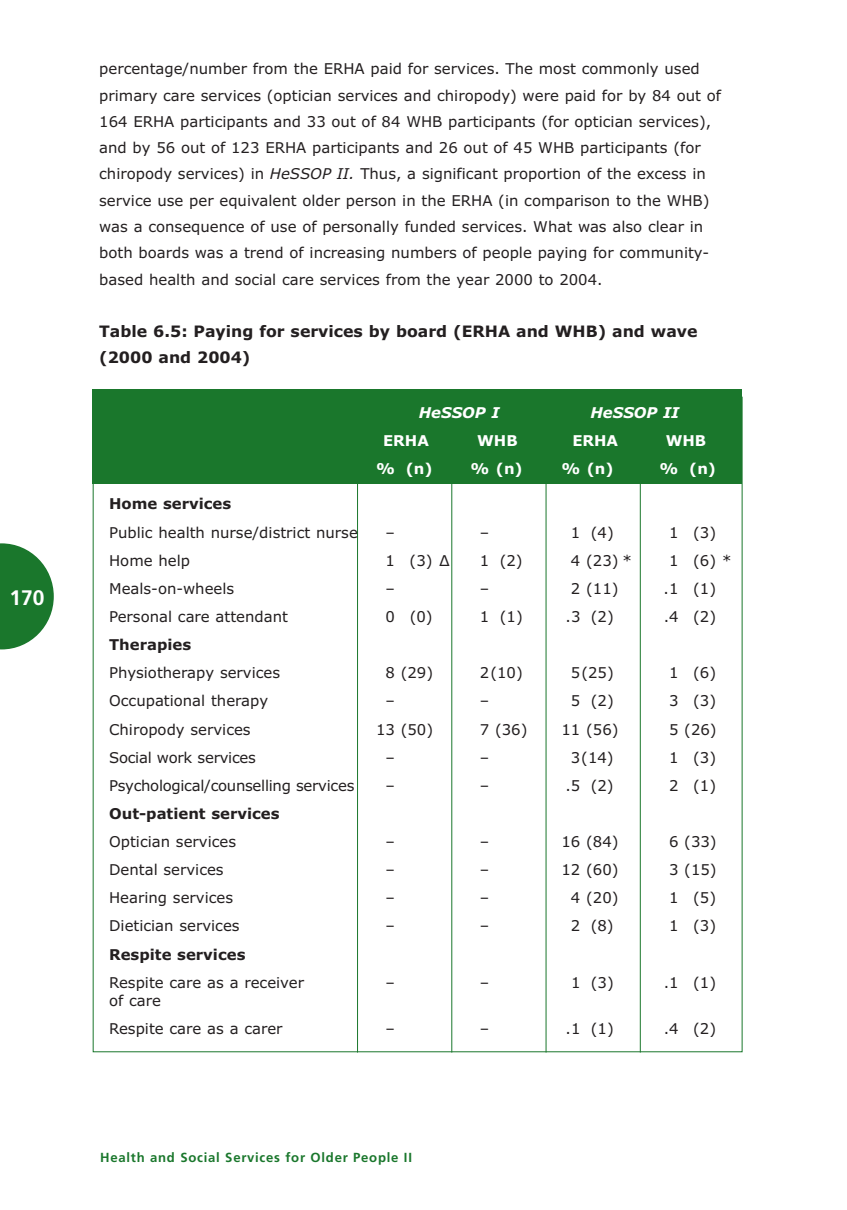
<style>
.page{position:relative;width:847px;height:1210px;background:#fff}
.page>*{position:absolute;margin:0;border:0;box-sizing:border-box;transform-origin:0 0}
.t1{font:700 21px "Frutiger";color:#fff}
.t2{font:700 15.75px/26.2px "Verdana";color:#231f20}
.t3{font:14.88px/26.2px "Verdana";color:#231f20}
.t4{font:700 14.88px "Verdana";color:#231f20}
.t5{font:14.88px "Verdana";letter-spacing:-.02em;color:#231f20}
.t6{font:700 14.88px "Verdana";color:#fff}
.t7{font:italic 700 14.88px "Verdana";color:#fff}
.t8{font:700 13.12px "Frutiger";letter-spacing:.055em;color:#1a772c}
.s1{font-style:italic}
</style>
<div class="page">
<div style="left:93px;top:389px;width:649px;height:95px;background:#1a772c"></div>
<hr style="left:357px;top:476px;width:1px;height:576px;background:#1a772c">
<hr style="left:451px;top:476px;width:1px;height:576px;background:#1a772c">
<hr style="left:546px;top:476px;width:1px;height:576px;background:#1a772c">
<hr style="left:640px;top:476px;width:1px;height:576px;background:#1a772c">
<svg style="left:0;top:543px;width:54px;height:106px"></svg>
<h1 class="t1" style="left:9px;top:589px;width:37px">170</h1>
<p class="t3" style="left:99px;top:57px;width:623px">percentage/number from the ERHA paid for services. The most commonly used primary care services (optician services and chiropody) were paid for by 84 out of 164 ERHA participants and 33 out of 84 WHB participants (for optician services), and by 56 out of 123 ERHA participants and 26 out of 45 WHB participants (for chiropody services) in <span class="s1">HeSSOP II.</span> Thus, a significant proportion of the excess in service use per equivalent older person in the ERHA (in comparison to the WHB) was a consequence of use of personally funded services. What was also clear in both boards was a trend of increasing numbers of people paying for community&shy;based health and social care services from the year 2000 to 2004.</p>
<p class="t2" style="left:99px;top:319px;width:600px">Table 6.5: Paying for services by board (ERHA and WHB) and wave (2000 and 2004)</p>
<p class="t7" style="left:419px;top:406px;width:82px">HeSSOP I</p>
<p class="t7" style="left:591px;top:406px;width:90px">HeSSOP II</p>
<p class="t6" style="left:383px;top:434px;width:47px">ERHA</p>
<p class="t6" style="left:477px;top:434px;width:42px">WHB</p>
<p class="t6" style="left:572px;top:434px;width:47px">ERHA</p>
<p class="t6" style="left:666px;top:434px;width:42px">WHB</p>
<p class="t6" style="left:376px;top:462px;width:58px">% (n)</p>
<p class="t6" style="left:470px;top:462px;width:54px">% (n)</p>
<p class="t6" style="left:561px;top:462px;width:54px">% (n)</p>
<p class="t6" style="left:659px;top:462px;width:58px">% (n)</p>
<p class="t4" style="left:109px;top:498px;width:124px">Home services</p>
<p class="t3" style="left:109px;top:520px;width:250px">Public health nurse/district nurse</p>
<p class="t3" style="left:386px;top:520px;width:11px">–</p>
<p class="t3" style="left:480px;top:520px;width:11px">–</p>
<p class="t3" style="left:571px;top:520px;width:44px">1 (4)</p>
<p class="t3" style="left:669px;top:520px;width:49px">1 (3)</p>
<p class="t3" style="left:109px;top:548px;width:82px">Home help</p>
<p class="t3" style="left:386px;top:548px;width:66px">1 (3) ∆</p>
<p class="t3" style="left:480px;top:548px;width:44px">1 (2)</p>
<p class="t3" style="left:571px;top:548px;width:63px">4 (23) *</p>
<p class="t3" style="left:669px;top:548px;width:64px">1 (6) *</p>
<p class="t3" style="left:109px;top:576px;width:127px">Meals-on-wheels</p>
<p class="t3" style="left:386px;top:576px;width:11px">–</p>
<p class="t3" style="left:480px;top:576px;width:11px">–</p>
<p class="t3" style="left:571px;top:576px;width:49px">2 (11)</p>
<p class="t3" style="left:664px;top:576px;width:54px">.1 (1)</p>
<p class="t3" style="left:109px;top:604px;width:180px">Personal care attendant</p>
<p class="t3" style="left:386px;top:604px;width:49px">0 (0)</p>
<p class="t3" style="left:480px;top:604px;width:44px">1 (1)</p>
<p class="t3" style="left:566px;top:604px;width:50px">.3 (2)</p>
<p class="t3" style="left:664px;top:604px;width:54px">.4 (2)</p>
<p class="t4" style="left:109px;top:638px;width:84px">Therapies</p>
<p class="t3" style="left:109px;top:661px;width:173px">Physiotherapy services</p>
<p class="t3" style="left:386px;top:661px;width:49px">8 (29)</p>
<p class="t3" style="left:480px;top:661px;width:44px">2(10)</p>
<p class="t3" style="left:571px;top:661px;width:44px">5(25)</p>
<p class="t3" style="left:669px;top:661px;width:49px">1 (6)</p>
<p class="t3" style="left:109px;top:689px;width:161px">Occupational therapy</p>
<p class="t3" style="left:386px;top:689px;width:11px">–</p>
<p class="t3" style="left:480px;top:689px;width:11px">–</p>
<p class="t3" style="left:571px;top:689px;width:44px">5 (2)</p>
<p class="t3" style="left:669px;top:689px;width:49px">3 (3)</p>
<p class="t3" style="left:109px;top:717px;width:143px">Chiropody services</p>
<p class="t3" style="left:376px;top:717px;width:59px">13 (50)</p>
<p class="t3" style="left:480px;top:717px;width:49px">7 (36)</p>
<p class="t3" style="left:562px;top:717px;width:59px">11 (56)</p>
<p class="t3" style="left:669px;top:717px;width:49px">5 (26)</p>
<p class="t5" style="left:109px;top:751px;width:148px">Social work services</p>
<p class="t3" style="left:386px;top:745px;width:11px">–</p>
<p class="t3" style="left:480px;top:745px;width:11px">–</p>
<p class="t3" style="left:571px;top:745px;width:44px">3(14)</p>
<p class="t3" style="left:669px;top:745px;width:49px">1 (3)</p>
<p class="t5" style="left:109px;top:779px;width:247px">Psychological/counselling services</p>
<p class="t3" style="left:386px;top:773px;width:11px">–</p>
<p class="t3" style="left:480px;top:773px;width:11px">–</p>
<p class="t3" style="left:566px;top:773px;width:50px">.5 (2)</p>
<p class="t3" style="left:669px;top:773px;width:49px">2 (1)</p>
<p class="t4" style="left:109px;top:807px;width:172px">Out-patient services</p>
<p class="t3" style="left:109px;top:829px;width:129px">Optician services</p>
<p class="t3" style="left:386px;top:829px;width:11px">–</p>
<p class="t3" style="left:480px;top:829px;width:11px">–</p>
<p class="t3" style="left:562px;top:829px;width:59px">16 (84)</p>
<p class="t3" style="left:669px;top:829px;width:49px">6 (33)</p>
<p class="t3" style="left:109px;top:857px;width:116px">Dental services</p>
<p class="t3" style="left:386px;top:857px;width:11px">–</p>
<p class="t3" style="left:480px;top:857px;width:11px">–</p>
<p class="t3" style="left:562px;top:857px;width:59px">12 (60)</p>
<p class="t3" style="left:669px;top:857px;width:49px">3 (15)</p>
<p class="t3" style="left:109px;top:886px;width:126px">Hearing services</p>
<p class="t3" style="left:386px;top:886px;width:11px">–</p>
<p class="t3" style="left:480px;top:886px;width:11px">–</p>
<p class="t3" style="left:571px;top:886px;width:49px">4 (20)</p>
<p class="t3" style="left:669px;top:886px;width:49px">1 (5)</p>
<p class="t3" style="left:109px;top:914px;width:132px">Dietician services</p>
<p class="t3" style="left:386px;top:914px;width:11px">–</p>
<p class="t3" style="left:480px;top:914px;width:11px">–</p>
<p class="t3" style="left:571px;top:914px;width:44px">2 (8)</p>
<p class="t3" style="left:669px;top:914px;width:49px">1 (3)</p>
<p class="t4" style="left:109px;top:948px;width:138px">Respite services</p>
<p class="t3" style="left:109px;top:970px;width:197px">Respite care as a receiver</p>
<p class="t3" style="left:386px;top:970px;width:11px">–</p>
<p class="t3" style="left:480px;top:970px;width:11px">–</p>
<p class="t3" style="left:571px;top:970px;width:44px">1 (3)</p>
<p class="t3" style="left:664px;top:970px;width:54px">.1 (1)</p>
<p class="t3" style="left:109px;top:987px;width:175px;line-height:28.2px">of care<br>Respite care as a carer</p>
<p class="t3" style="left:386px;top:1016px;width:11px">–</p>
<p class="t3" style="left:480px;top:1016px;width:11px">–</p>
<p class="t3" style="left:566px;top:1016px;width:50px">.1 (1)</p>
<p class="t3" style="left:664px;top:1016px;width:54px">.4 (2)</p>
<p class="t8" style="left:100px;top:1151px;width:313px">Health and Social Services for Older People II</p>
</div>
